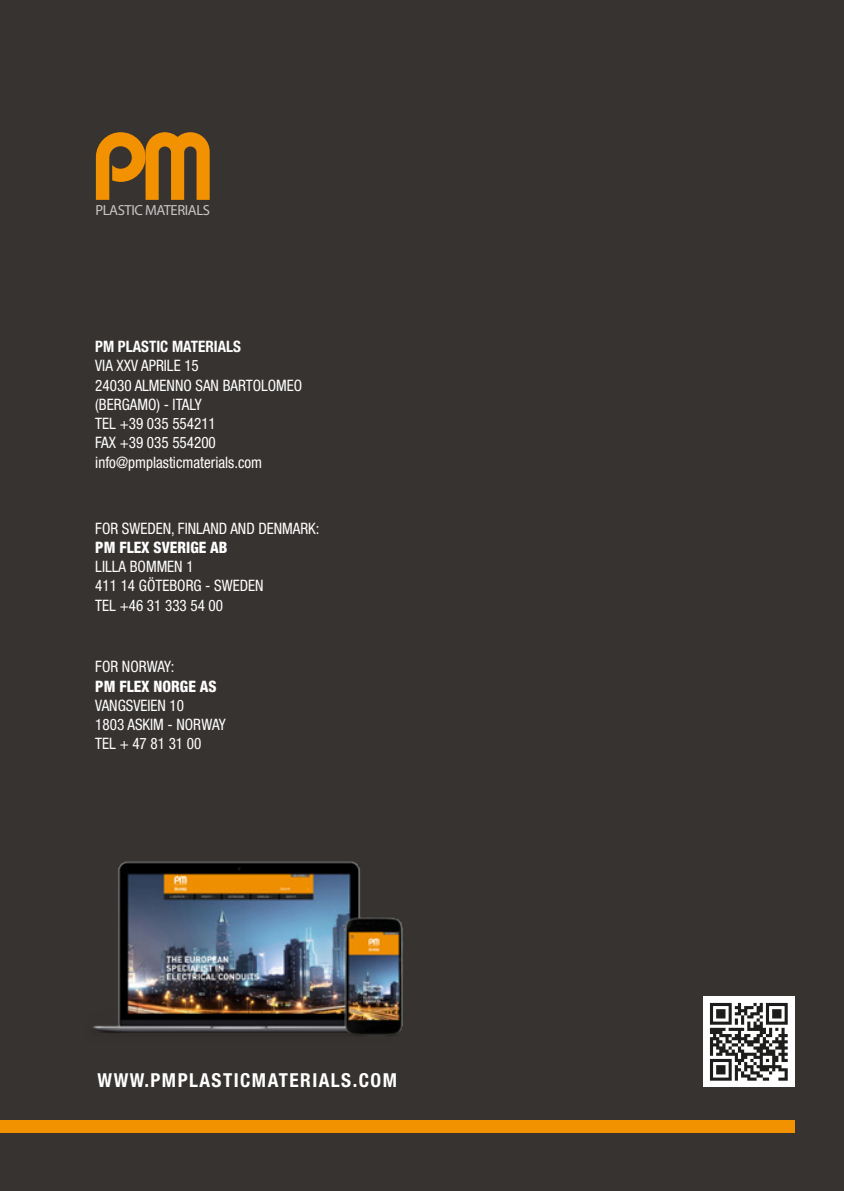
<style>
.page{position:relative;width:844px;height:1191px;background:#fff}
.page>*{position:absolute;margin:0;border:0;box-sizing:border-box;transform-origin:0 0}
.t1{font:700 condensed 19.25px "Helvetica Neue LT Std";letter-spacing:.075em;color:#fff}
.t2{font:condensed 15.75px/19.2px "Helvetica Neue LT Std";color:#fff;scale:.96 1}
.t3{font:800 condensed 15.75px "Helvetica Neue LT Std";color:#fff;scale:.96 1}
.t4{font:700 condensed 15.75px "Helvetica Neue LT Std";color:#fff;scale:.96 1}
.t5{font:14.7px "Myriad Pro";letter-spacing:-.03em;color:#c6c6c6}
</style>
<div class="page">
<div style="left:0;top:0;width:843px;height:1191px;background:#373331"></div>
<svg style="left:96px;top:132px;width:114px;height:68px"></svg>
<div style="left:0;top:1119px;width:794px;height:13px;background:#f39200"></div>
<img style="left:92px;top:861px;width:311px;height:175px">
<div style="left:703px;top:996px;width:91px;height:91px;background:#fff"></div>
<svg style="left:709px;top:1003px;width:78px;height:77px"></svg>
<p class="t5" style="left:95px;top:201px;width:116px">PLASTIC MATERIALS</p>
<p class="t4" style="left:95px;top:337px;width:153px">PM PLASTIC MATERIALS</p>
<p class="t2" style="left:95px;top:356px;width:217px">VIA XXV APRILE 15<br>24030 ALMENNO SAN BARTOLOMEO (BERGAMO) - ITALY<br>TEL +39 035 554211<br>FAX +39 035 554200 info@pmplasticmaterials.com</p>
<p class="t2" style="left:95px;top:518px;width:235px">FOR SWEDEN, FINLAND AND DENMARK:</p>
<p class="t3" style="left:95px;top:537px;width:139px">PM FLEX SVERIGE AB</p>
<p class="t2" style="left:95px;top:557px;width:177px">LILLA BOMMEN 1<br>411 14 GÖTEBORG - SWEDEN<br>TEL +46 31 333 54 00</p>
<p class="t2" style="left:95px;top:657px;width:84px">FOR NORWAY:</p>
<p class="t3" style="left:95px;top:676px;width:128px">PM FLEX NORGE AS</p>
<p class="t2" style="left:95px;top:695px;width:137px">VANGSVEIEN 10<br>1803 ASKIM - NORWAY<br>TEL + 47 81 31 00</p>
<p class="t1" style="left:98px;top:1068px;width:301px">WWW.PMPLASTICMATERIALS.COM</p>
</div>
